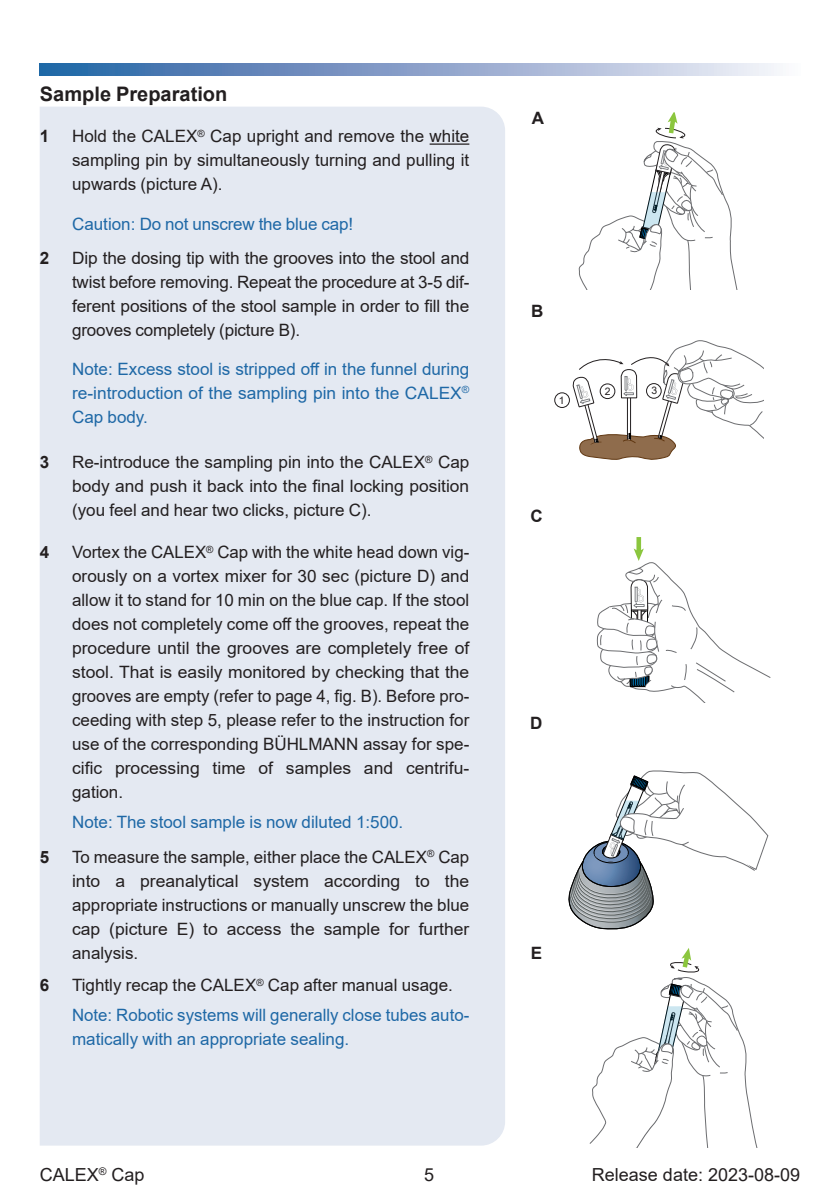
<style>
.page{position:relative;width:840px;height:1191px;background:#fff}
.page>*{position:absolute;margin:0;border:0;box-sizing:border-box;transform-origin:0 0}
.t1{font:700 20px "Arial";color:#231f20}
.t2{font:18px "Arial";color:#231f20}
.t3{font:17px/24px "Arial";color:#231f20;text-align:justify}
.t4{font:17px/24px "Arial";color:#1e68a6;text-align:justify}
.t5{font:700 17px "Arial";color:#231f20}
.t6{font:10.4px "Arial";color:#231f20}
.s1{color:#231f20}
</style>
<div class="page">
<svg style="left:40px;top:64px;width:737px;height:12px;background:#89a3cb"></svg>
<div style="left:40px;top:107px;width:465px;height:1038px;background:#e4e9f2"></div>
<svg style="left:589px;top:948px;width:168px;height:199px"></svg>
<svg style="left:568px;top:770px;width:199px;height:159px"></svg>
<svg style="left:636px;top:537px;width:4px;height:5px"></svg>
<svg style="left:596px;top:542px;width:174px;height:160px"></svg>
<svg style="left:578px;top:112px;width:160px;height:177px"></svg>
<div style="left:554px;top:392px;width:15px;height:16px;border:1px solid #231f20;border-radius:50%"></div>
<svg style="left:572px;top:340px;width:191px;height:120px"></svg>
<hr style="left:429px;top:143px;width:40px;height:2px;background:#231f20">
<p class="t1" style="left:40px;top:80px;width:189px">Sample Preparation</p>
<p class="t5" style="left:40px;top:124px;width:11px">1</p>
<p class="t3" style="left:72px;top:124px;width:398px">Hold the CALEX<sup>®</sup> Cap upright and remove the white sampling pin by simultaneously turning and pulling it upwards (picture A).</p>
<p class="t4" style="left:72px;top:212px;width:282px">Caution: Do not unscrew the blue cap!</p>
<p class="t5" style="left:40px;top:246px;width:11px">2</p>
<p class="t3" style="left:72px;top:246px;width:398px">Dip the dosing tip with the grooves into the stool and twist before removing. Repeat the procedure at 3-5 dif&shy;ferent positions of the stool sample in order to fill the grooves completely (picture B).</p>
<p class="t4" style="left:72px;top:357px;width:398px">Note: Excess stool is stripped off in the funnel during re-introduction of the sampling pin into the CALEX<sup>® </sup>Cap body.</p>
<p class="t5" style="left:40px;top:450px;width:11px">3</p>
<p class="t3" style="left:72px;top:450px;width:398px">Re-introduce the sampling pin into the CALEX<sup>®</sup> Cap body and push it back into the final locking position (you feel and hear two clicks, picture C).</p>
<p class="t5" style="left:40px;top:540px;width:11px">4</p>
<p class="t3" style="left:72px;top:540px;width:398px">Vortex the CALEX<sup>®</sup> Cap with the white head down vig&shy;orously on a vortex mixer for 30 sec (picture D) and allow it to stand for 10 min on the blue cap. If the stool does not completely come off the grooves, repeat the procedure until the grooves are completely free of stool. That is easily monitored by checking that the grooves are empty (refer to page 4, fig. B). Before pro&shy;ceeding with step 5, please refer to the instruction for use of the corresponding BÜHLMANN assay for spe&shy;cific processing time of samples and centrifu&shy;gation.</p>
<p class="t4" style="left:72px;top:810px;width:332px">Note: The stool sample is now diluted 1:500.</p>
<p class="t5" style="left:40px;top:845px;width:11px">5</p>
<p class="t3" style="left:72px;top:845px;width:398px">To measure the sample, either place the CALEX<sup>®</sup> Cap into a preanalytical system according to the appropriate instructions or manually unscrew the blue cap (picture E) to access the sample for further analysis.</p>
<p class="t5" style="left:40px;top:973px;width:11px">6</p>
<p class="t4" style="left:72px;top:970px;width:398px;line-height:29.6px"><span class="s1">Tightly recap the CALEX</span><sup>®</sup> <span class="s1">Cap after manual usage.<br></span>Note: Robotic systems will generally close tubes auto-</p>
<p class="t4" style="left:72px;top:1027px;width:278px">matically with an appropriate sealing.</p>
<p class="t5" style="left:531px;top:106px;width:14px">A</p>
<p class="t5" style="left:530px;top:299px;width:14px">B</p>
<p class="t6" style="left:558px;top:393px;width:7px">1</p>
<p class="t6" style="left:604px;top:384px;width:7px">2</p>
<p class="t6" style="left:651px;top:383px;width:7px">3</p>
<p class="t5" style="left:530px;top:504px;width:14px">C</p>
<p class="t5" style="left:530px;top:711px;width:14px">D</p>
<p class="t5" style="left:530px;top:941px;width:13px">E</p>
<p class="t2" style="left:40px;top:1162px;width:106px">CALEX<sup>®</sup> Cap</p>
<p class="t2" style="left:424px;top:1162px;width:12px">5</p>
<p class="t2" style="left:591px;top:1162px;width:210px">Release date: 2023-08-09</p>
</div>
